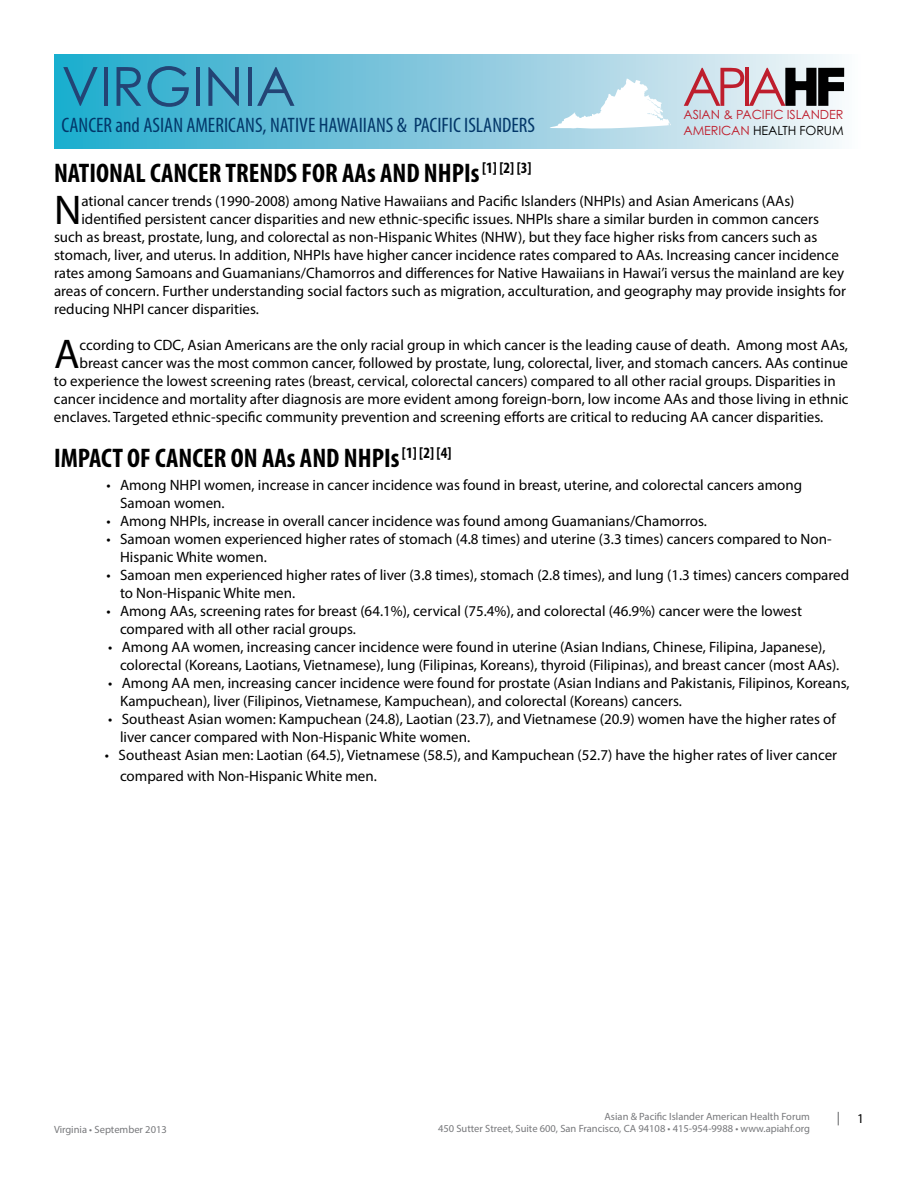
<style>
.page{position:relative;width:918px;height:1188px;background:#fff}
.page>*{position:absolute;margin:0;border:0;box-sizing:border-box;transform-origin:0 0}
.t1{font:54px "Century Gothic";color:#234475}
.t2{font:52.95px "Century Gothic";color:#be1e2d}
.t3{font:41.7px "Myriad Pro";color:#000}
.t4{font:700 condensed 27px "Myriad Pro";color:#000}
.t5{font:condensed 21px "Myriad Pro";color:#023769}
.t6{font:15px/18px "Myriad Pro";color:#000}
.t7{font:13.5px "Myriad Pro";color:#58595b}
.t8{font:13.5px "Myriad Pro";color:#000}
.t9{font:12.6px/15.1px "Century Gothic";letter-spacing:-.01em;color:#be1e2d}
.t10{font:10.5px/12.6px "Myriad Pro";color:#77787b;text-align:right}
.s1{color:#000}
</style>
<div class="page">
<div style="left:54px;top:54px;width:810px;height:94px;background:linear-gradient(to right,#1fa6ca,#faf4f8)"></div>
<svg style="left:550px;top:78px;width:121px;height:51px"></svg>
<svg style="left:784px;top:66px;width:61px;height:41px"></svg>
<h1 class="t1" style="left:62px;top:53px;width:236px">VIRGINIA</h1>
<h3 class="t5" style="left:62px;top:113px;width:475px">CANCER and ASIAN AMERICANS, NATIVE HAWAIIANS &amp; PACIFIC ISLANDERS</h3>
<h2 class="t2" style="left:682px;top:54px;width:106px">APIA</h2>
<p class="t9" style="left:684px;top:107px;width:162px">ASIAN &amp; PACIFIC ISLANDER<br>AMERICAN <span class="s1">HEALTH FORUM</span></p>
<h3 class="t4" style="left:54px;top:156px;width:479px">NATIONAL CANCER TRENDS FOR AAs AND NHPIs <sup>[1]</sup> <sup>[2]</sup> <sup>[3]</sup></h3>
<h3 class="t3" style="left:54px;top:184px;width:29px">N</h3>
<p class="t6" style="left:81px;top:191px;width:715px">ational cancer trends (1990-2008) among Native Hawaiians and Pacific Islanders (NHPIs) and Asian Americans (AAs)</p>
<p class="t6" style="left:81px;top:209px;width:739px">identified persistent cancer disparities and new ethnic-specific issues. NHPIs share a similar burden in common cancers</p>
<p class="t6" style="left:54px;top:227px;width:765px">such as breast, prostate, lung, and colorectal as non-Hispanic Whites (NHW), but they face higher risks from cancers such as</p>
<p class="t6" style="left:54px;top:245px;width:787px">stomach, liver, and uterus. In addition, NHPIs have higher cancer incidence rates compared to AAs. Increasing cancer incidence</p>
<p class="t6" style="left:54px;top:263px;width:792px">rates among Samoans and Guamanians/Chamorros and differences for Native Hawaiians in Hawai’i versus the mainland are key</p>
<p class="t6" style="left:54px;top:281px;width:794px">areas of concern. Further understanding social factors such as migration, acculturation, and geography may provide insights for</p>
<p class="t6" style="left:54px;top:299px;width:207px">reducing NHPI cancer disparities.</p>
<h3 class="t3" style="left:54px;top:328px;width:27px">A</h3>
<p class="t6" style="left:80px;top:335px;width:770px">ccording to CDC, Asian Americans are the only racial group in which cancer is the leading cause of death. Among most AAs,</p>
<p class="t6" style="left:80px;top:353px;width:770px">breast cancer was the most common cancer, followed by prostate, lung, colorectal, liver, and stomach cancers. AAs continue</p>
<p class="t6" style="left:54px;top:371px;width:783px">to experience the lowest screening rates (breast, cervical, colorectal cancers) compared to all other racial groups. Disparities in</p>
<p class="t6" style="left:54px;top:389px;width:796px">cancer incidence and mortality after diagnosis are more evident among foreign-born, low income AAs and those living in ethnic</p>
<p class="t6" style="left:54px;top:407px;width:771px">enclaves. Targeted ethnic-specific community prevention and screening efforts are critical to reducing AA cancer disparities.</p>
<h3 class="t4" style="left:54px;top:441px;width:399px">IMPACT OF CANCER ON AAs AND NHPIs <sup>[1]</sup> <sup>[2]</sup> <sup>[4]</sup></h3>
<p class="t6" style="left:120px;top:476px;width:684px;text-indent:-14px">• Among NHPI women, increase in cancer incidence was found in breast, uterine, and colorectal cancers among<br>Samoan women.</p>
<p class="t6" style="left:106px;top:512px;width:602px">• Among NHPIs, increase in overall cancer incidence was found among Guamanians/Chamorros.</p>
<p class="t6" style="left:120px;top:530px;width:713px;text-indent:-14px">• Samoan women experienced higher rates of stomach (4.8 times) and uterine (3.3 times) cancers compared to Non-<br>Hispanic White women.</p>
<p class="t6" style="left:120px;top:566px;width:731px;text-indent:-14px">• Samoan men experienced higher rates of liver (3.8 times), stomach (2.8 times), and lung (1.3 times) cancers compared to Non-Hispanic White men.</p>
<p class="t6" style="left:120px;top:602px;width:683px;text-indent:-14px">• Among AAs, screening rates for breast (64.1%), cervical (75.4%), and colorectal (46.9%) cancer were the lowest compared with all other racial groups.</p>
<p class="t6" style="left:120px;top:638px;width:721px;text-indent:-12px">• Among AA women, increasing cancer incidence were found in uterine (Asian Indians, Chinese, Filipina, Japanese), colorectal (Koreans, Laotians, Vietnamese), lung (Filipinas, Koreans), thyroid (Filipinas), and breast cancer (most AAs).</p>
<p class="t6" style="left:120px;top:674px;width:731px;text-indent:-12px">• Among AA men, increasing cancer incidence were found for prostate (Asian Indians and Pakistanis, Filipinos, Koreans,<br>Kampuchean), liver (Filipinos, Vietnamese, Kampuchean), and colorectal (Koreans) cancers.</p>
<p class="t6" style="left:120px;top:710px;width:717px;text-indent:-12px">• Southeast Asian women: Kampuchean (24.8), Laotian (23.7), and Vietnamese (20.9) women have the higher rates of liver cancer compared with Non-Hispanic White women.</p>
<p class="t6" style="left:120px;top:744px;width:719px;line-height:21px;text-indent:-15px">• Southeast Asian men: Laotian (64.5), Vietnamese (58.5), and Kampuchean (52.7) have the higher rates of liver cancer compared with Non-Hispanic White men.</p>
<p class="t10" style="left:54px;top:1124px;width:114px">Virginia • September 2013</p>
<p class="t10" style="left:438px;top:1110px;width:373px">Asian &amp; Pacific Islander American Health Forum<br>450 Sutter Street, Suite 600, San Francisco, CA 94108 • 415-954-9988 • www.apiahf.org</p>
<p class="t7" style="left:837px;top:1109px;width:5px">|</p>
<p class="t8" style="left:857px;top:1111px;width:8px">1</p>
</div>
